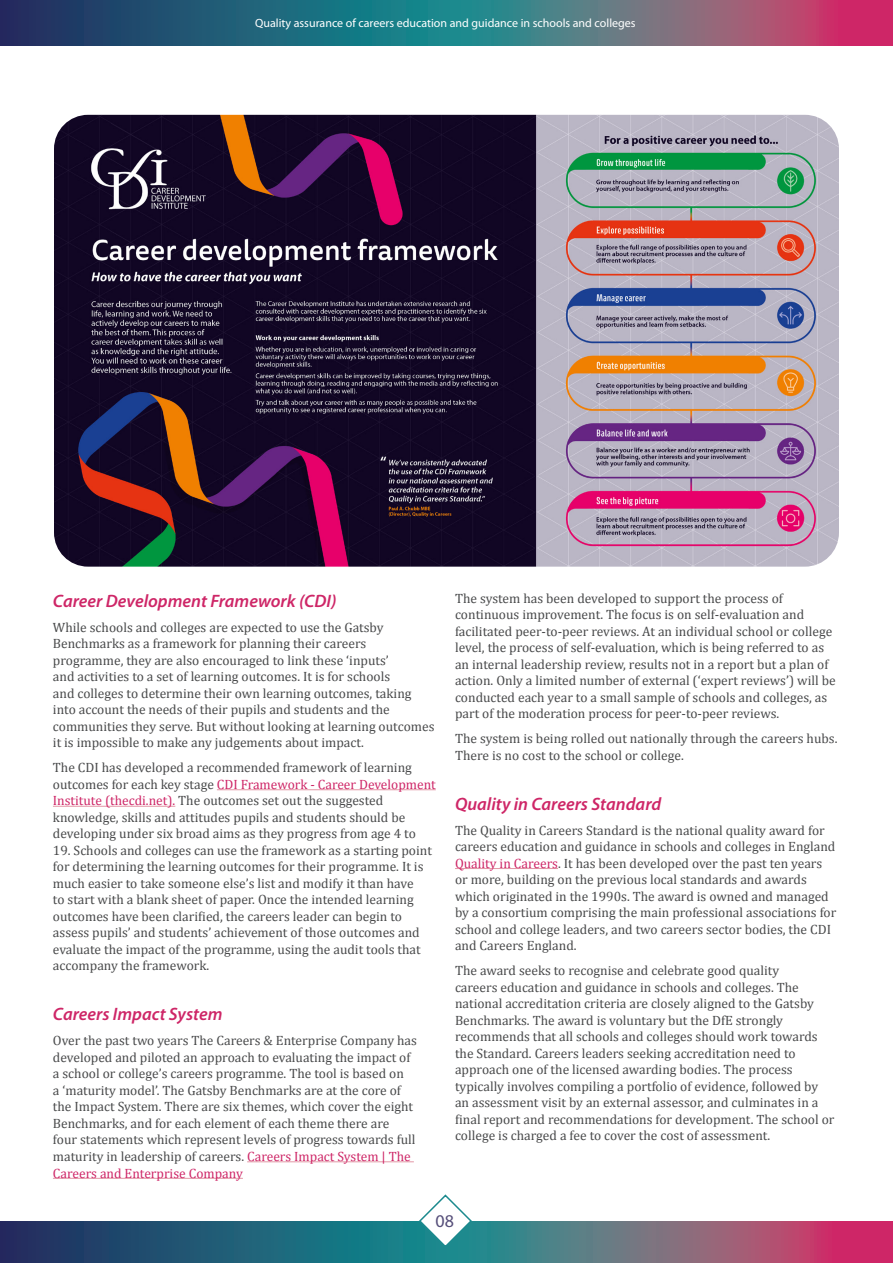
<style>
.page{position:relative;width:893px;height:1263px;background:#fff}
.page>*{position:absolute;margin:0;border:0;box-sizing:border-box;transform-origin:0 0}
.t1{font:italic 600 18px "Myriad Pro";color:#ce2667}
.t2{font:18px "Myriad Pro";color:#564f7a}
.t3{font:13.5px/16.5px "Cambria";color:#494a4b}
.t4{font:12px "Myriad Pro";color:#fff}
.s1{color:#ce2667}
</style>
<div class="page">
<svg style="left:0;top:0;width:893px;height:46px;background:#4d6179"></svg>
<svg style="left:0;top:1221px;width:893px;height:42px;background:#505e78"></svg>
<hr style="left:217px;top:789px;width:219px;height:1px;background:#e396a5">
<hr style="left:53px;top:806px;width:122px;height:1px;background:#e396a5">
<hr style="left:247px;top:1161px;width:167px;height:1px;background:#e396a5">
<hr style="left:53px;top:1178px;width:190px;height:1px;background:#e396a5">
<hr style="left:455px;top:868px;width:103px;height:1px;background:#e396a5">
<svg style="left:418px;top:1194px;width:55px;height:55px"></svg>
<img style="left:54px;top:115px;width:785px;height:452px">
<p class="t4" style="left:255px;top:16px;width:382px">Quality assurance of careers education and guidance in schools and colleges</p>
<p class="t1" style="left:53px;top:591px;width:285px">Career Development Framework (CDI)</p>
<p class="t3" style="left:53px;top:619px;width:383px">While schools and colleges are expected to use the Gatsby Benchmarks as a framework for planning their careers programme, they are also encouraged to link these ‘inputs’<br>and activities to a set of learning outcomes. It is for schools<br>and colleges to determine their own learning outcomes, taking into account the needs of their pupils and students and the communities they serve. But without looking at learning outcomes it is impossible to make any judgements about impact.</p>
<p class="t3" style="left:53px;top:759px;width:384px">The CDI has developed a recommended framework of learning outcomes for each key stage <span class="s1">CDI Framework - Career Development Institute (thecdi.net).</span> The outcomes set out the suggested knowledge, skills and attitudes pupils and students should be developing under six broad aims as they progress from age 4 to</p>
<p class="t3" style="left:53px;top:842px;width:380px">19. Schools and colleges can use the framework as a starting point for determining the learning outcomes for their programme. It is much easier to take someone else’s list and modify it than have<br>to start with a blank sheet of paper. Once the intended learning outcomes have been clarified, the careers leader can begin to assess pupils’ and students’ achievement of those outcomes and evaluate the impact of the programme, using the audit tools that accompany the framework.</p>
<p class="t1" style="left:53px;top:1004px;width:171px">Careers Impact System</p>
<p class="t3" style="left:53px;top:1032px;width:366px">Over the past two years The Careers &amp; Enterprise Company has developed and piloted an approach to evaluating the impact of a school or college’s careers programme. The tool is based on<br>a ‘maturity model’. The Gatsby Benchmarks are at the core of the Impact System. There are six themes, which cover the eight Benchmarks, and for each element of each theme there are<br>four statements which represent levels of progress towards full maturity in leadership of careers. <span class="s1">Careers Impact System | The Careers and Enterprise Company</span></p>
<p class="t3" style="left:455px;top:590px;width:382px">The system has been developed to support the process of continuous improvement. The focus is on self-evaluation and facilitated peer-to-peer reviews. At an individual school or college level, the process of self-evaluation, which is being referred to as an internal leadership review, results not in a report but a plan of action. Only a limited number of external (‘expert reviews’) will be conducted each year to a small sample of schools and colleges, as part of the moderation process for peer-to-peer reviews.</p>
<p class="t3" style="left:455px;top:730px;width:384px">The system is being rolled out nationally through the careers hubs.<br>There is no cost to the school or college.</p>
<p class="t1" style="left:455px;top:794px;width:208px">Quality in Careers Standard</p>
<p class="t3" style="left:455px;top:822px;width:383px">The Quality in Careers Standard is the national quality award for careers education and guidance in schools and colleges in England <span class="s1">Quality in Careers</span>. It has been developed over the past ten years or more, building on the previous local standards and awards which originated in the 1990s. The award is owned and managed by a consortium comprising the main professional associations for school and college leaders, and two careers sector bodies, the CDI and Careers England.</p>
<p class="t3" style="left:455px;top:962px;width:381px">The award seeks to recognise and celebrate good quality<br>careers education and guidance in schools and colleges. The national accreditation criteria are closely aligned to the Gatsby Benchmarks. The award is voluntary but the DfE strongly recommends that all schools and colleges should work towards the Standard. Careers leaders seeking accreditation need to approach one of the licensed awarding bodies. The process typically involves compiling a portfolio of evidence, followed by an assessment visit by an external assessor, and culminates in a final report and recommendations for development. The school or college is charged a fee to cover the cost of assessment.</p>
<p class="t2" style="left:435px;top:1211px;width:20px">08</p>
</div>
